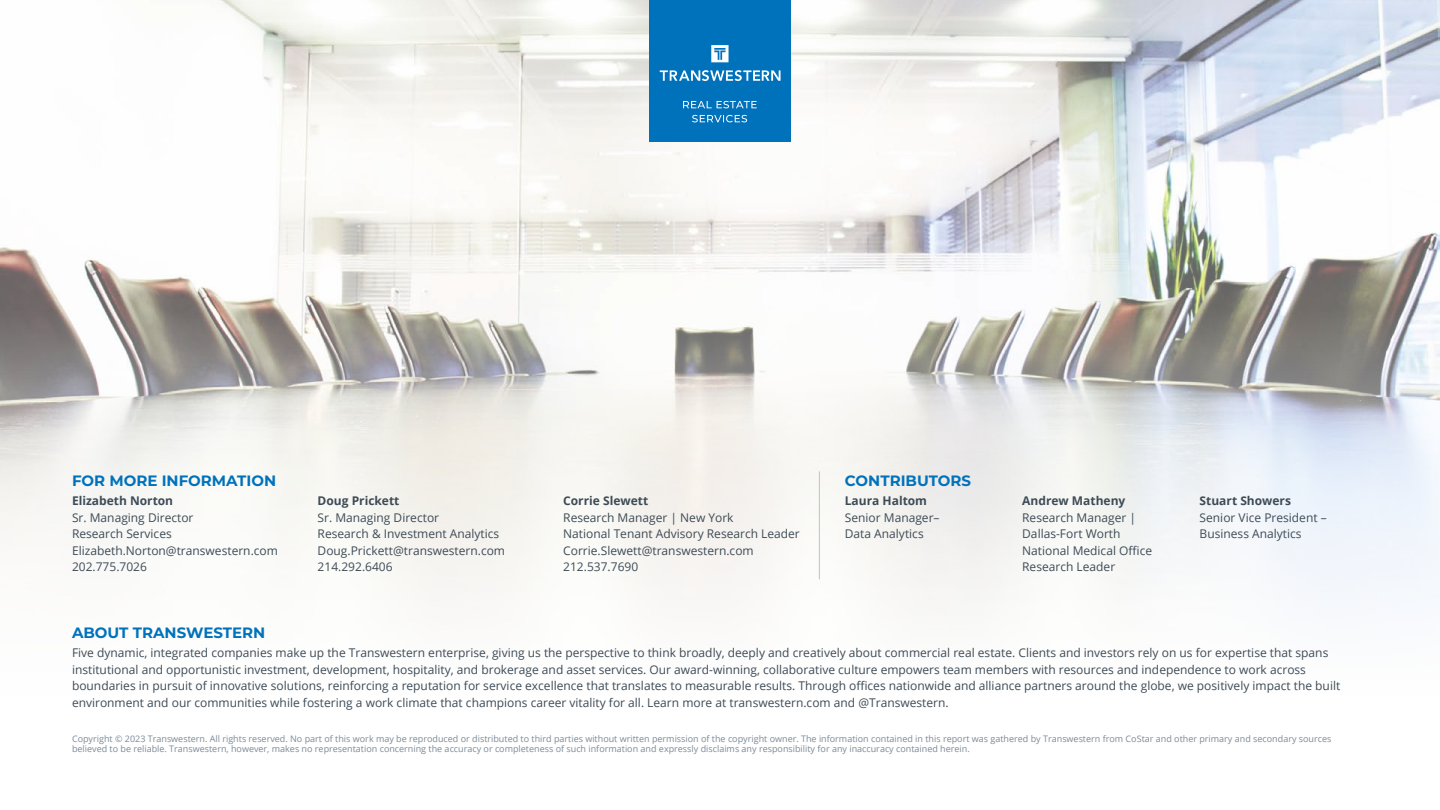
<style>
.page{position:relative;width:1440px;height:810px;background:#fff}
.page>*{position:absolute;margin:0;border:0;box-sizing:border-box;transform-origin:0 0}
.t1{font:700 15px "Montserrat";color:#0072bc}
.t2{font:12px/16.5px "Open Sans";color:#3d4b56}
.t3{font:700 12px "Open Sans";color:#3d4b56}
.t4{font:9px/10.8px "Open Sans";color:#7c8a97}
</style>
<div class="page">
<img style="left:0;top:0;width:1440px;height:397px">
<div style="left:649px;top:0;width:142px;height:142px;background:#0072bc"></div>
<svg style="left:692px;top:115px;width:55px;height:7px"></svg>
<svg style="left:683px;top:101px;width:74px;height:7px"></svg>
<svg style="left:711px;top:45px;width:18px;height:17px"></svg>
<svg style="left:660px;top:70px;width:121px;height:11px"></svg>
<svg style="left:0;top:397px;width:1440px;height:207px;fill:#f5f5f3"></svg>
<hr style="left:819px;top:471px;width:1px;height:108px;background:#bbc3ce">
<p class="t1" style="left:72px;top:470px;width:206px">FOR MORE INFORMATION</p>
<p class="t3" style="left:72px;top:493px;width:103px">Elizabeth Norton</p>
<p class="t2" style="left:72px;top:509px;width:207px">Sr. Managing Director<br>Research Services<br>Elizabeth.Norton@transwestern.com<br>202.775.7026</p>
<p class="t3" style="left:318px;top:493px;width:83px">Doug Prickett</p>
<p class="t2" style="left:318px;top:509px;width:189px">Sr. Managing Director<br>Research &amp; Investment Analytics<br>Doug.Prickett@transwestern.com<br>214.292.6406</p>
<p class="t3" style="left:563px;top:493px;width:86px">Corrie Slewett</p>
<p class="t2" style="left:563px;top:509px;width:238px">Research Manager | New York<br>National Tenant Advisory Research Leader<br>Corrie.Slewett@transwestern.com<br>212.537.7690</p>
<p class="t1" style="left:845px;top:470px;width:128px">CONTRIBUTORS</p>
<p class="t3" style="left:845px;top:493px;width:84px">Laura Haltom</p>
<p class="t2" style="left:845px;top:509px;width:96px">Senior Manager–<br>Data Analytics</p>
<p class="t3" style="left:1022px;top:493px;width:105px">Andrew Matheny</p>
<p class="t2" style="left:1022px;top:509px;width:131px">Research Manager |<br>Dallas-Fort Worth<br>National Medical Office<br>Research Leader</p>
<p class="t3" style="left:1200px;top:493px;width:93px">Stuart Showers</p>
<p class="t2" style="left:1200px;top:509px;width:129px">Senior Vice President –<br>Business Analytics</p>
<p class="t1" style="left:72px;top:622px;width:195px">ABOUT TRANSWESTERN</p>
<p class="t2" style="left:72px;top:644px;width:1270px">Five dynamic, integrated companies make up the Transwestern enterprise, giving us the perspective to think broadly, deeply and creatively about commercial real estate. Clients and investors rely on us for expertise that spans institutional and opportunistic investment, development, hospitality, and brokerage and asset services. Our award-winning, collaborative culture empowers team members with resources and independence to work across boundaries in pursuit of innovative solutions, reinforcing a reputation for service excellence that translates to measurable results. Through offices nationwide and alliance partners around the globe, we positively impact the built environment and our communities while fostering a work climate that champions career vitality for all. Learn more at transwestern.com and @Transwestern.</p>
<p class="t4" style="left:72px;top:733px;width:1261px">Copyright © 2023 Transwestern. All rights reserved. No part of this work may be reproduced or distributed to third parties without written permission of the copyright owner. The information contained in this report was gathered by Transwestern from CoStar and other primary and secondary sources believed to be reliable. Transwestern, however, makes no representation concerning the accuracy or completeness of such information and expressly disclaims any responsibility for any inaccuracy contained herein.</p>
</div>
